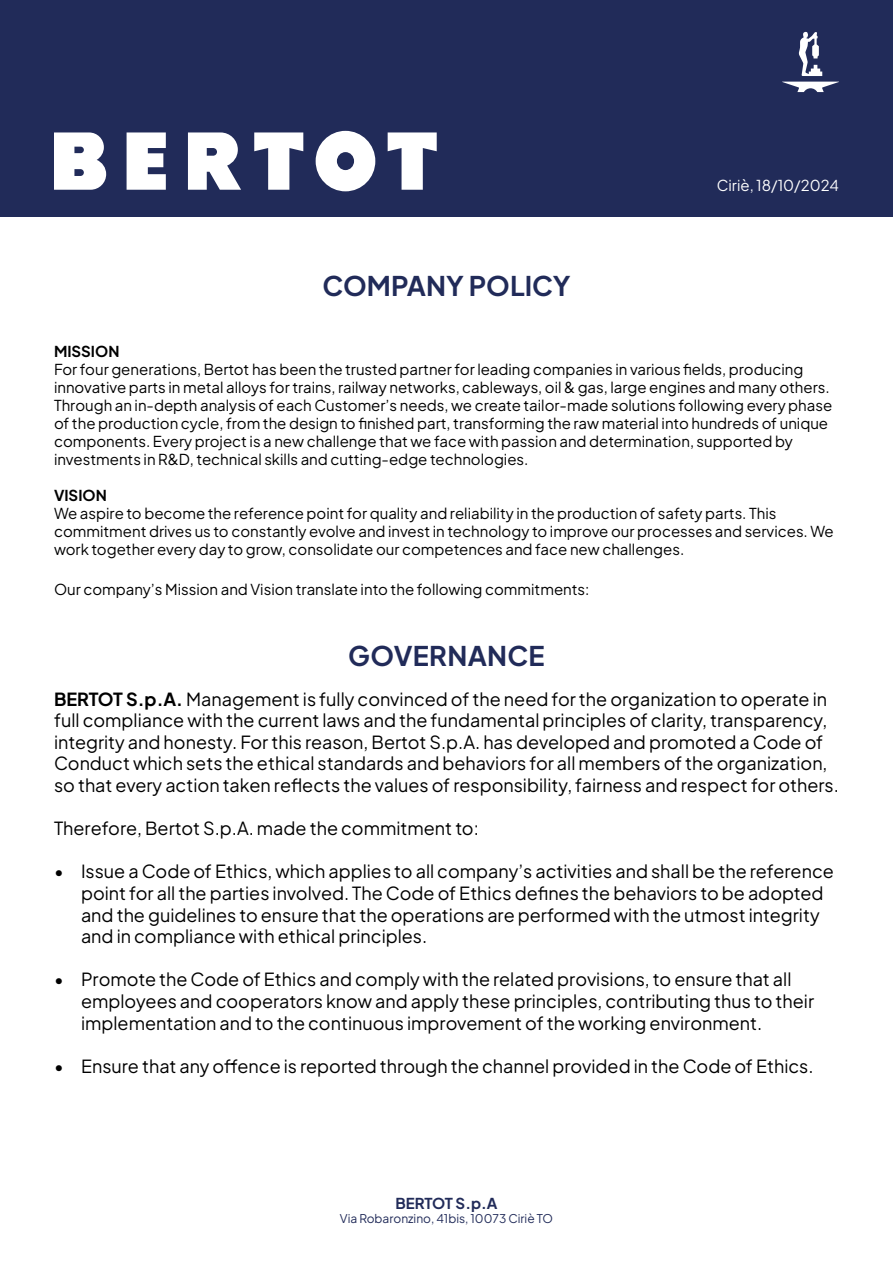
<style>
.page{position:relative;width:893px;height:1263px;background:#fff}
.page>*{position:absolute;margin:0;border:0;box-sizing:border-box;transform-origin:0 0}
.t1{font:700 27px "Plus Jakarta Sans";color:#212b59}
.t2{font:18px/21.6px "Plus Jakarta Sans";color:#000}
.t3{font:15px/18px "Plus Jakarta Sans";color:#000}
.t4{font:15px "Plus Jakarta Sans";color:#fff}
.t5{font:700 15px "Plus Jakarta Sans";color:#000}
.t6{font:700 15px "Plus Jakarta Sans";letter-spacing:-.02em;color:#212b59}
.t7{font:12px "Plus Jakarta Sans";color:#212b59}
.s1{font-weight:700}
</style>
<div class="page">
<div style="left:0;top:0;width:893px;height:217px;background:#212b59"></div>
<svg style="left:782px;top:82px;width:57px;height:10px"></svg>
<svg style="left:799px;top:32px;width:23px;height:44px"></svg>
<svg style="left:188px;top:132px;width:53px;height:58px"></svg>
<svg style="left:54px;top:132px;width:52px;height:58px;background:#e3e4ea"></svg>
<svg style="left:127px;top:132px;width:39px;height:58px;background:#e2e3e9"></svg>
<svg style="left:254px;top:132px;width:49px;height:58px"></svg>
<svg style="left:316px;top:131px;width:59px;height:60px"></svg>
<svg style="left:388px;top:132px;width:49px;height:58px"></svg>
<h1 class="t1" style="left:322px;top:262px;width:250px">COMPANY POLICY</h1>
<p class="t4" style="left:717px;top:174px;width:124px">Ciriè, 18/10/2024</p>
<p class="t5" style="left:54px;top:338px;width:67px">MISSION</p>
<p class="t3" style="left:54px;top:359px;width:780px">For four generations, Bertot has been the trusted partner for leading companies in various fields, producing innovative parts in metal alloys for trains, railway networks, cableways, oil &amp; gas, large engines and many others.<br>Through an in-depth analysis of each Customer’s needs, we create tailor-made solutions following every phase of the production cycle, from the design to finished part, transforming the raw material into hundreds of unique components. Every project is a new challenge that we face with passion and determination, supported by investments in R&amp;D, technical skills and cutting-edge technologies.</p>
<p class="t5" style="left:54px;top:482px;width:54px">VISION</p>
<p class="t3" style="left:54px;top:503px;width:781px">We aspire to become the reference point for quality and reliability in the production of safety parts. This commitment drives us to constantly evolve and invest in technology to improve our processes and services. We work together every day to grow, consolidate our competences and face new challenges.</p>
<p class="t3" style="left:54px;top:579px;width:537px">Our company’s Mission and Vision translate into the following commitments:</p>
<h1 class="t1" style="left:348px;top:632px;width:198px">GOVERNANCE</h1>
<p class="t2" style="left:54px;top:686px;width:786px"><span class="s1">BERTOT S.p.A.</span> Management is fully convinced of the need for the organization to operate in full compliance with the current laws and the fundamental principles of clarity, transparency, integrity and honesty. For this reason, Bertot S.p.A. has developed and promoted a Code of Conduct which sets the ethical standards and behaviors for all members of the organization, so that every action taken reflects the values of responsibility, fairness and respect for others.</p>
<p class="t2" style="left:54px;top:816px;width:426px">Therefore, Bertot S.p.A. made the commitment to:</p>
<p class="t2" style="left:81px;top:859px;width:754px;text-indent:-27px">• Issue a Code of Ethics, which applies to all company’s activities and shall be the reference point for all the parties involved. The Code of Ethics defines the behaviors to be adopted and the guidelines to ensure that the operations are performed with the utmost integrity and in compliance with ethical principles.</p>
<p class="t2" style="left:81px;top:967px;width:735px;text-indent:-27px">• Promote the Code of Ethics and comply with the related provisions, to ensure that all employees and cooperators know and apply these principles, contributing thus to their implementation and to the continuous improvement of the working environment.</p>
<p class="t2" style="left:54px;top:1053px;width:761px">• Ensure that any offence is reported through the channel provided in the Code of Ethics.</p>
<p class="t6" style="left:396px;top:1190px;width:103px">BERTOT S.p.A</p>
<p class="t7" style="left:340px;top:1209px;width:215px">Via Robaronzino, 41bis, 10073 Ciriè TO</p>
</div>
